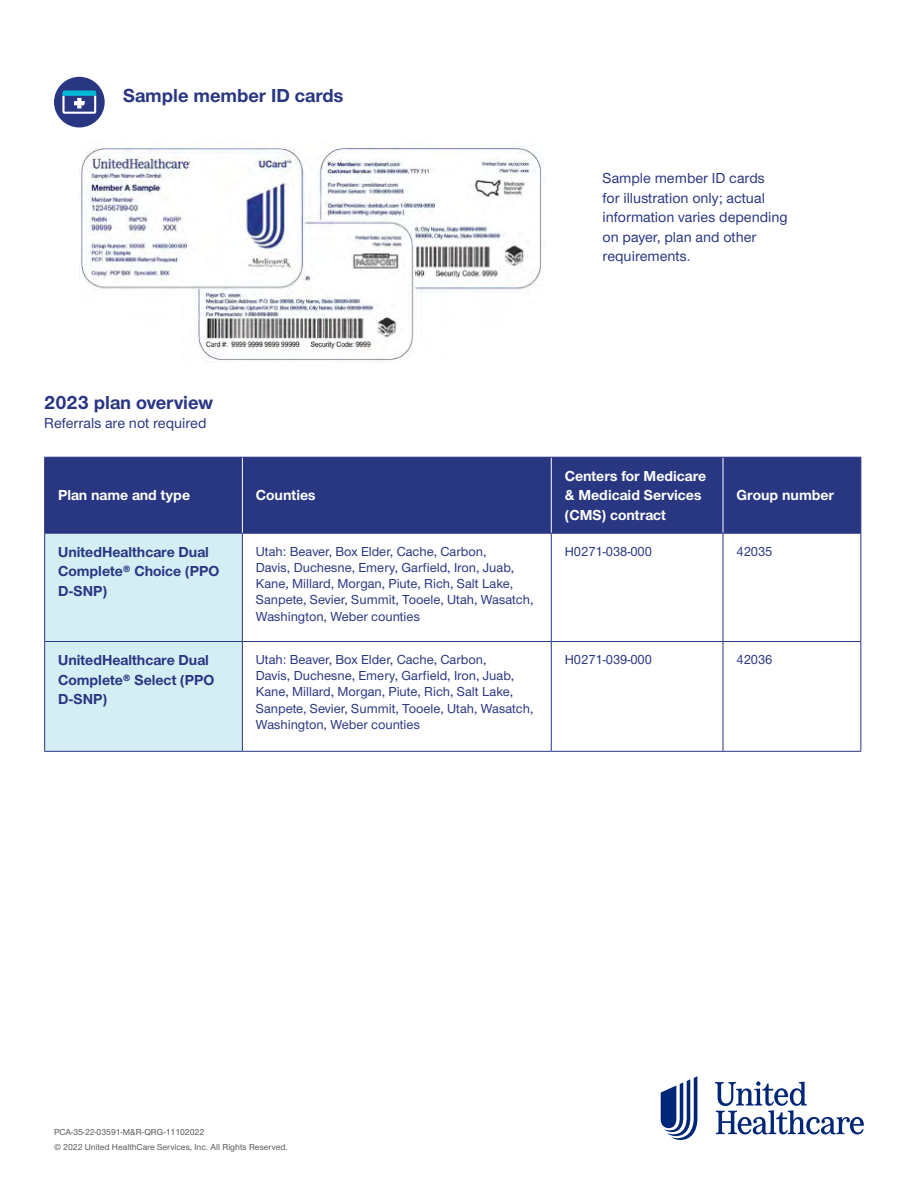
<style>
.page{position:relative;width:918px;height:1188px;background:#fff}
.page>*{position:absolute;margin:0;border:0;box-sizing:border-box;transform-origin:0 0}
.t1{font:700 19.5px "UHC Sans";color:#293682}
.t2{font:500 15px/19.5px "UHC Sans";color:#293682}
.t3{font:700 15px/19.5px "UHC Sans";color:#293682}
.t4{font:700 15px/19.5px "UHC Sans";color:#fff}
.t5{font:500 13.5px/16.2px "UHC Sans";color:#293682}
.t6{font:500 9px "UHC Sans";color:#58595b}
</style>
<div class="page">
<svg style="left:661px;top:1076px;width:36px;height:64px"></svg>
<svg style="left:715px;top:1081px;width:149px;height:53px"></svg>
<div style="left:54px;top:77px;width:51px;height:50px;background:#293682;border-radius:50%"></div>
<svg style="left:62px;top:91px;width:34px;height:23px"></svg>
<img style="left:79px;top:146px;width:466px;height:217px">
<div style="left:45px;top:458px;width:815px;height:75px;background:#293682"></div>
<div style="left:45px;top:534px;width:197px;height:217px;background:#d5eef4"></div>
<hr style="left:44px;top:534px;width:1px;height:107px;background:#293682">
<hr style="left:242px;top:534px;width:1px;height:107px;background:#293682">
<hr style="left:551px;top:534px;width:1px;height:107px;background:#293682">
<hr style="left:723px;top:534px;width:1px;height:107px;background:#293682">
<hr style="left:860px;top:534px;width:1px;height:107px;background:#293682">
<hr style="left:44px;top:641px;width:198px;height:1px;background:#293682">
<hr style="left:44px;top:642px;width:1px;height:109px;background:#293682">
<hr style="left:242px;top:641px;width:309px;height:1px;background:#293682">
<hr style="left:242px;top:642px;width:1px;height:109px;background:#293682">
<hr style="left:551px;top:641px;width:172px;height:1px;background:#293682">
<hr style="left:551px;top:642px;width:1px;height:109px;background:#293682">
<hr style="left:723px;top:641px;width:138px;height:1px;background:#293682">
<hr style="left:723px;top:642px;width:1px;height:109px;background:#293682">
<hr style="left:860px;top:642px;width:1px;height:109px;background:#293682">
<hr style="left:44px;top:751px;width:198px;height:1px;background:#293682">
<hr style="left:242px;top:751px;width:309px;height:1px;background:#293682">
<hr style="left:551px;top:751px;width:172px;height:1px;background:#293682">
<hr style="left:723px;top:751px;width:138px;height:1px;background:#293682">
<hr style="left:242px;top:458px;width:1px;height:75px;background:#fff">
<hr style="left:551px;top:458px;width:1px;height:75px;background:#fff">
<hr style="left:723px;top:458px;width:1px;height:75px;background:#fff">
<hr style="left:44px;top:457px;width:198px;height:1px;background:#293682">
<hr style="left:44px;top:458px;width:1px;height:75px;background:#293682">
<hr style="left:242px;top:457px;width:309px;height:1px;background:#293682">
<hr style="left:551px;top:457px;width:172px;height:1px;background:#293682">
<hr style="left:723px;top:457px;width:138px;height:1px;background:#293682">
<hr style="left:860px;top:458px;width:1px;height:75px;background:#293682">
<hr style="left:44px;top:533px;width:198px;height:1px;background:#293682">
<hr style="left:242px;top:533px;width:309px;height:1px;background:#293682">
<hr style="left:551px;top:533px;width:172px;height:1px;background:#293682">
<hr style="left:723px;top:533px;width:138px;height:1px;background:#293682">
<h1 class="t1" style="left:123px;top:82px;width:222px">Sample member ID cards</h1>
<h1 class="t1" style="left:44px;top:389px;width:170px">2023 plan overview</h1>
<p class="t2" style="left:44px;top:413px;width:164px">Referrals are not required</p>
<p class="t4" style="left:58px;top:485px;width:133px">Plan name and type</p>
<p class="t4" style="left:256px;top:485px;width:61px">Counties</p>
<p class="t2" style="left:603px;top:168px;width:187px">Sample member ID cards<br>for illustration only; actual information varies depending on payer, plan and other requirements.</p>
<p class="t4" style="left:565px;top:465px;width:143px">Centers for Medicare &amp; Medicaid Services (CMS) contract</p>
<p class="t4" style="left:736px;top:485px;width:99px">Group number</p>
<p class="t3" style="left:58px;top:541px;width:163px">UnitedHealthcare Dual<br>Complete® Choice (PPO<br>D-SNP)</p>
<p class="t5" style="left:256px;top:543px;width:279px">Utah: Beaver, Box Elder, Cache, Carbon,<br>Davis, Duchesne, Emery, Garfield, Iron, Juab, Kane, Millard, Morgan, Piute, Rich, Salt Lake, Sanpete, Sevier, Summit, Tooele, Utah, Wasatch, Washington, Weber counties</p>
<p class="t5" style="left:565px;top:543px;width:89px">H0271-038-000</p>
<p class="t5" style="left:736px;top:543px;width:37px">42035</p>
<p class="t3" style="left:58px;top:650px;width:158px">UnitedHealthcare Dual<br>Complete® Select (PPO<br>D-SNP)</p>
<p class="t5" style="left:256px;top:651px;width:279px">Utah: Beaver, Box Elder, Cache, Carbon,<br>Davis, Duchesne, Emery, Garfield, Iron, Juab, Kane, Millard, Morgan, Piute, Rich, Salt Lake, Sanpete, Sevier, Summit, Tooele, Utah, Wasatch, Washington, Weber counties</p>
<p class="t5" style="left:565px;top:651px;width:89px">H0271-039-000</p>
<p class="t5" style="left:736px;top:651px;width:37px">42036</p>
<p class="t6" style="left:54px;top:1126px;width:152px">PCA-35-22-03591-M&amp;R-QRG-11102022</p>
<p class="t6" style="left:54px;top:1141px;width:235px">© 2022 United HealthCare Services, Inc. All Rights Reserved.</p>
</div>
